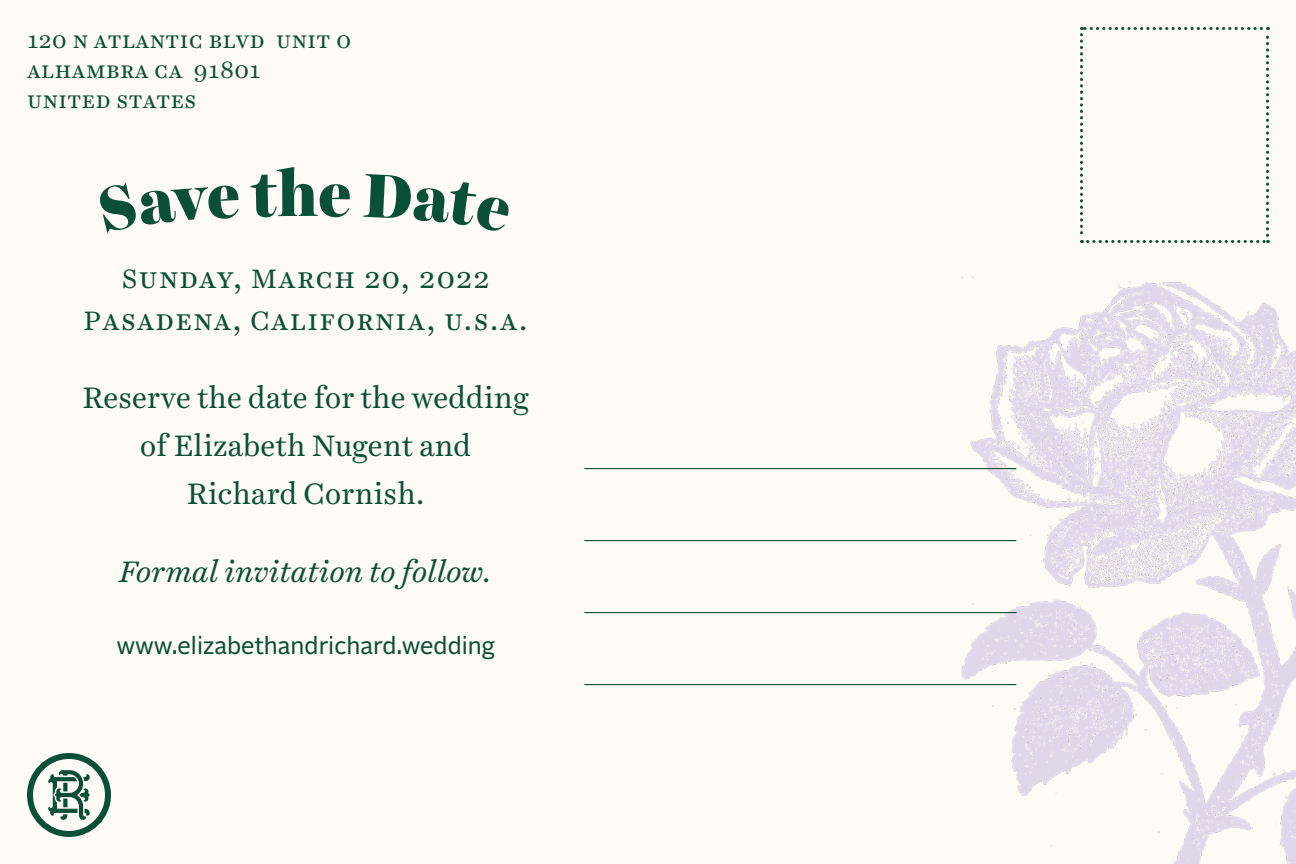
<style>
.page{position:relative;width:1296px;height:864px;background:#fefaf5}
.page>*{position:absolute;margin:0;border:0;box-sizing:border-box;transform-origin:0 0}
.t1{font:900 63px "Harriet Display";color:#0a5037}
.body{font:30px/48px "Harriet Text";color:#0a5037;text-align:center}
.meta{font:30px "Harriet Text";letter-spacing:.05em;color:#0a5037}
.follow{font:italic 30px "Harriet Text";color:#0a5037}
.return{font:24px "Harriet Text";letter-spacing:.025em;color:#0a5037}
.www{font:24px "Alrightv 2 Normal";color:#0a5037}
.s1{font-size:27px}
</style>
<div class="page">
<img style="left:931px;top:276px;width:365px;height:588px">
<svg style="left:48px;top:770px;width:42px;height:50px"></svg>
<div style="left:27px;top:753px;width:84px;height:84px;border:6px solid #0a5037;border-radius:50%"></div>
<svg style="left:1080px;top:27px;width:189px;height:216px"></svg>
<hr style="left:584px;top:468px;width:432px;height:1px;background:#0a5037">
<hr style="left:584px;top:540px;width:432px;height:1px;background:#0a5037">
<hr style="left:584px;top:612px;width:432px;height:1px;background:#0a5037">
<hr style="left:584px;top:684px;width:432px;height:1px;background:#0a5037">
<p class="return" style="left:27px;top:23px;width:323px">120 N Atlantic BLVD Unit O</p>
<p class="return" style="left:27px;top:53px;width:235px">Alhambra CA 91801</p>
<p class="return" style="left:27px;top:83px;width:171px">United States</p>
<h1 class="t1" style="left:277px;top:150px;width:43px">h</h1>
<p class="meta" style="left:122px;top:257px;width:369px"><span class="s1">S</span>unday, <span class="s1">M</span>arch 20, 2022</p>
<p class="meta" style="left:84px;top:299px;width:446px"><span class="s1">P</span>asadena, <span class="s1">C</span>alifornia, u.s.a.</p>
<p class="body" style="left:83px;top:373px;width:448px">Reserve the date for the wedding</p>
<p class="body" style="left:140px;top:421px;width:333px">of Elizabeth Nugent and<br>Richard Cornish.</p>
<p class="follow" style="left:119px;top:551px;width:375px">Formal invitation to follow.</p>
<p class="www" style="left:116px;top:629px;width:380px">www.elizabethandrichard.wedding</p>
</div>
